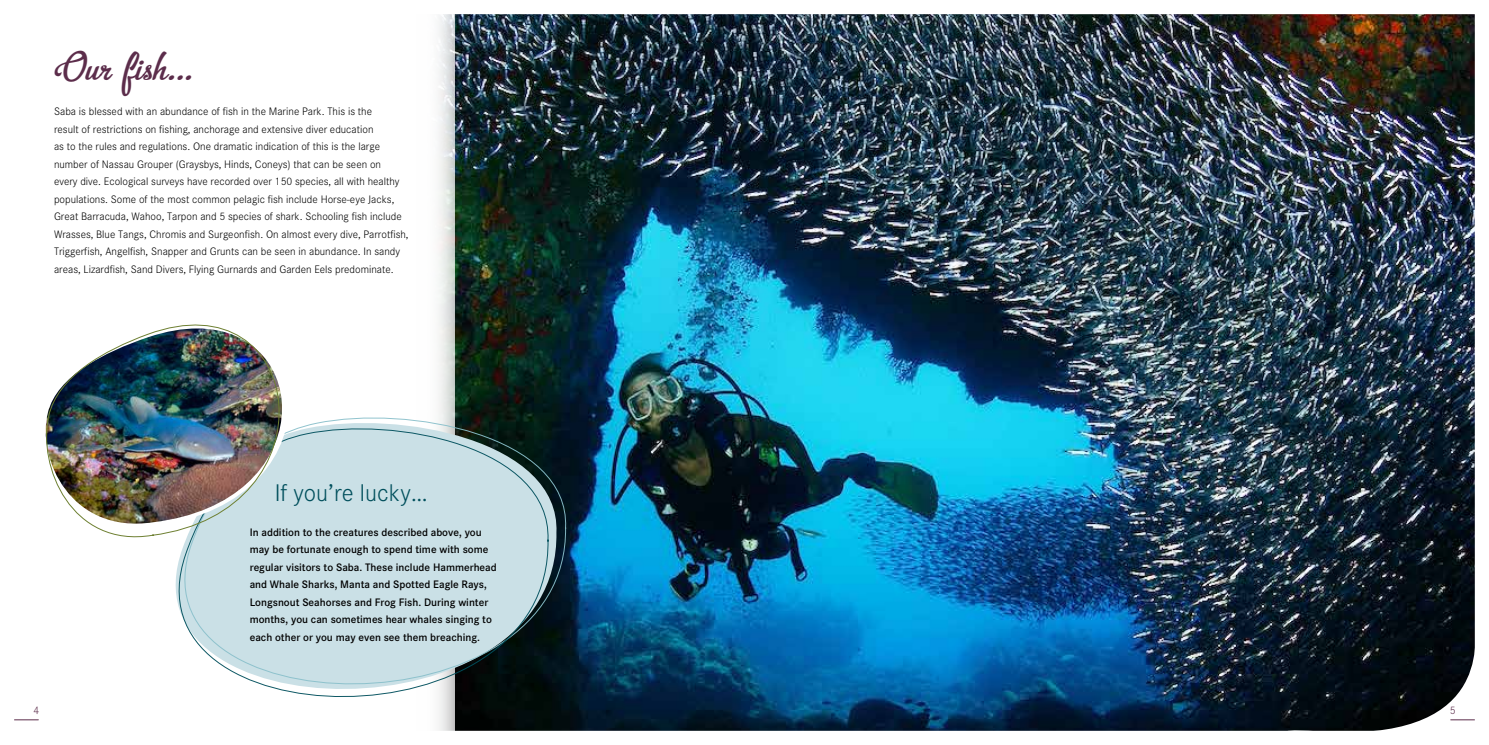
<style>
.page{position:relative;width:1489px;height:745px;background:#fff}
.page>*{position:absolute;margin:0;border:0;box-sizing:border-box;transform-origin:0 0}
.t1{font:41.88px "Bellico";color:#5c2d4b}
.t2{font:300 25px "Corporate S";color:#004f5c}
.t3{font:300 11.25px/17.5px "Corporate S";color:#000}
.t4{font:600 11.25px/17.5px "Corporate S";color:#000}
.t5{font:300 11.25px "Corporate S";color:#5c2d4b}
</style>
<div class="page">
<img style="left:14px;top:14px;width:1461px;height:717px">
<h1 class="t1" style="left:54px;top:40px;width:139px">Our fish...</h1>
<p class="t3" style="left:54px;top:103px;width:356px">Saba is blessed with an abundance of fish in the Marine Park. This is the<br>result of restrictions on fishing, anchorage and extensive diver education<br>as to the rules and regulations. One dramatic indication of this is the large number of Nassau Grouper (Graysbys, Hinds, Coneys) that can be seen on<br>every dive. Ecological surveys have recorded over 150 species, all with healthy populations. Some of the most common pelagic fish include Horse-eye Jacks, Great Barracuda, Wahoo, Tarpon and 5 species of shark. Schooling fish include Wrasses, Blue Tangs, Chromis and Surgeonfish. On almost every dive, Parrotfish, Triggerfish, Angelfish, Snapper and Grunts can be seen in abundance. In sandy areas, Lizardfish, Sand Divers, Flying Gurnards and Garden Eels predominate.</p>
<h2 class="t2" style="left:275px;top:478px;width:155px">If you’re lucky…</h2>
<p class="t4" style="left:250px;top:523px;width:248px">In addition to the creatures described above, you may be fortunate enough to spend time with some regular visitors to Saba. These include Hammerhead and Whale Sharks, Manta and Spotted Eagle Rays, Longsnout Seahorses and Frog Fish. During winter months, you can sometimes hear whales singing to each other or you may even see them breaching.</p>
<p class="t5" style="left:33px;top:703px;width:7px">4</p>
<p class="t5" style="left:1449px;top:703px;width:7px">5</p>
</div>
